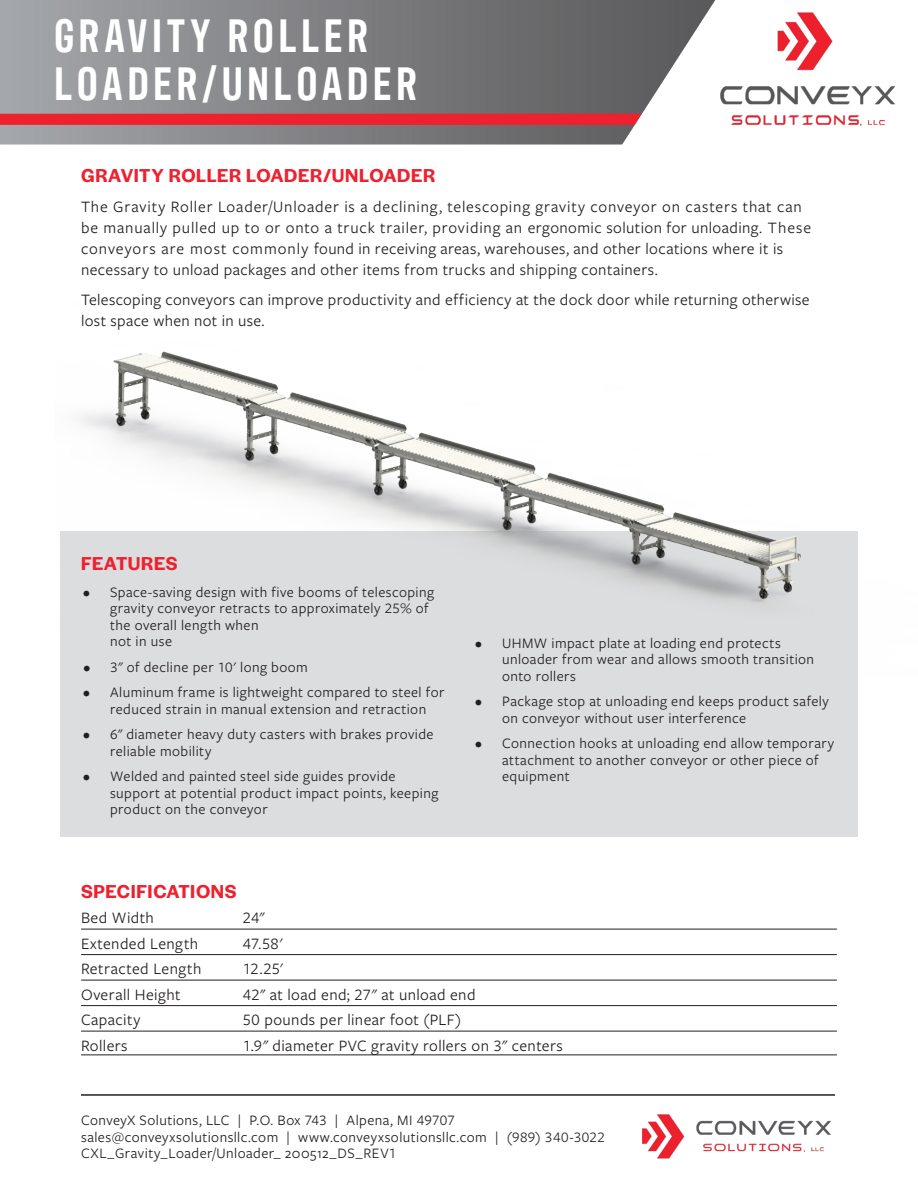
<style>
.page{position:relative;width:918px;height:1188px;background:#fff}
.page>*{position:absolute;margin:0;border:0;box-sizing:border-box;transform-origin:0 0}
.Body{font:600 48px "Antarctican Headline";letter-spacing:.1em;color:#fff}
.Body-2{font:600 19.5px "Halyard Display";letter-spacing:.025em;color:#ee212f}
.Body-3{font:16.5px/21px "Freight Sans Pro";letter-spacing:.025em;color:#231f20}
.t1{font:15px/16.5px "Freight Sans Pro";letter-spacing:.03em;color:#231f20}
</style>
<div class="page">
<hr style="left:81px;top:1094px;width:754px;height:2px;background:#231f20">
<img style="left:643px;top:1114px;width:188px;height:45px">
<img style="left:720px;top:12px;width:176px;height:114px">
<svg style="left:0;top:0;width:715px;height:145px;background:#88888b"></svg>
<svg style="left:0;top:114px;width:642px;height:11px;background:#ec2331"></svg>
<div style="left:60px;top:531px;width:798px;height:306px;background:#dcdddf"></div>
<hr style="left:81px;top:929px;width:756px;height:1px;background:#231f20">
<hr style="left:81px;top:980px;width:756px;height:1px;background:#231f20">
<hr style="left:81px;top:1031px;width:756px;height:1px;background:#231f20">
<hr style="left:81px;top:954px;width:756px;height:1px;background:#231f20">
<hr style="left:81px;top:1005px;width:756px;height:1px;background:#231f20">
<hr style="left:81px;top:1054px;width:756px;height:1px;background:#231f20">
<img style="left:80px;top:351px;width:721px;height:252px">
<p class="Body" style="left:54px;top:2px;width:315px">GRAVITY ROLLER</p>
<p class="Body" style="left:54px;top:50px;width:364px">LOADER/UNLOADER</p>
<p class="Body-2" style="left:81px;top:161px;width:356px">GRAVITY ROLLER LOADER/UNLOADER</p>
<p class="Body-3" style="left:81px;top:195px;width:732px">The Gravity Roller Loader/Unloader is a declining, telescoping gravity conveyor on casters that can be manually pulled up to or onto a truck trailer, providing an ergonomic solution for unloading. These conveyors are most commonly found in receiving areas, warehouses, and other locations where it is necessary to unload packages and other items from trucks and shipping containers.</p>
<p class="Body-3" style="left:81px;top:288px;width:730px">Telescoping conveyors can improve productivity and efficiency at the dock door while returning otherwise lost space when not in use.</p>
<p class="Body-2" style="left:81px;top:550px;width:98px">FEATURES</p>
<p class="t1" style="left:110px;top:583px;width:325px;text-indent:-27px">• Space-saving design with five booms of telescoping gravity conveyor retracts to approximately 25% of the overall length when<br>not in use</p>
<p class="t1" style="left:83px;top:658px;width:226px">• 3" of decline per 10' long boom</p>
<p class="t1" style="left:83px;top:683px;width:363px;text-align:center">• Aluminum frame is lightweight compared to steel for reduced strain in manual extension and retraction</p>
<p class="t1" style="left:110px;top:725px;width:325px;text-indent:-27px">• 6" diameter heavy duty casters with brakes provide reliable mobility</p>
<p class="t1" style="left:110px;top:767px;width:330px;text-indent:-27px">• Welded and painted steel side guides provide support at potential product impact points, keeping product on the conveyor</p>
<p class="t1" style="left:502px;top:634px;width:314px;text-indent:-27px">• UHMW impact plate at loading end protects unloader from wear and allows smooth transition onto rollers</p>
<p class="t1" style="left:502px;top:692px;width:328px;text-indent:-27px">• Package stop at unloading end keeps product safely on conveyor without user interference</p>
<p class="t1" style="left:502px;top:734px;width:334px;text-indent:-27px">• Connection hooks at unloading end allow temporary attachment to another conveyor or other piece of equipment</p>
<p class="Body-2" style="left:81px;top:877px;width:157px">SPECIFICATIONS</p>
<p class="Body-3" style="left:81px;top:907px;width:74px">Bed Width</p>
<p class="Body-3" style="left:243px;top:907px;width:23px">24"</p>
<p class="Body-3" style="left:81px;top:932px;width:119px">Extended Length</p>
<p class="Body-3" style="left:243px;top:932px;width:42px">47.58'</p>
<p class="Body-3" style="left:81px;top:958px;width:122px">Retracted Length</p>
<p class="Body-3" style="left:243px;top:958px;width:42px">12.25'</p>
<p class="Body-3" style="left:81px;top:983px;width:101px">Overall Height</p>
<p class="Body-3" style="left:243px;top:983px;width:234px">42" at load end; 27" at unload end</p>
<p class="Body-3" style="left:81px;top:1009px;width:61px">Capacity</p>
<p class="Body-3" style="left:243px;top:1009px;width:220px">50 pounds per linear foot (PLF)</p>
<p class="Body-3" style="left:81px;top:1034px;width:48px">Rollers</p>
<p class="Body-3" style="left:243px;top:1034px;width:321px">1.9" diameter PVC gravity rollers on 3" centers</p>
<p class="t1" style="left:81px;top:1112px;width:525px">ConveyX Solutions, LLC | P.O. Box 743 | Alpena, MI 49707 sales@conveyxsolutionsllc.com | www.conveyxsolutionsllc.com | (989) 340-3022<br>CXL_Gravity_Loader/Unloader_ 200512_DS_REV1</p>
</div>
